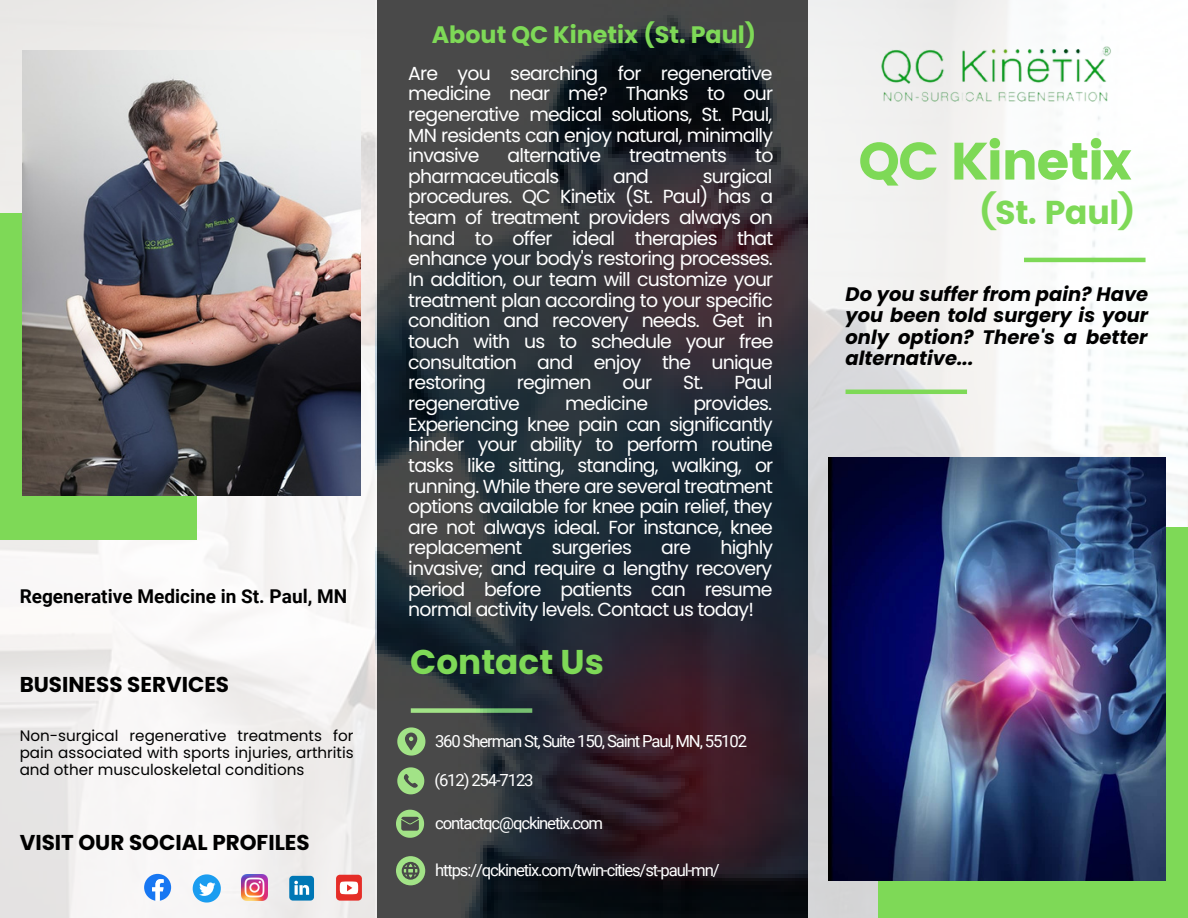
<style>
.page{position:relative;width:1188px;height:918px;background:#fff}
.page>*{position:absolute;margin:0;border:0;box-sizing:border-box;transform-origin:0 0}
.t1{font:52.5px "Poppins";letter-spacing:-.035em;color:#7ed957}
.t2{font:700 34.35px "Poppins";color:#7ed957}
.t3{font:33px "Poppins";letter-spacing:-.025em;color:#7ed957}
.t4{font:700 23.85px "Poppins";color:#7ed957}
.t5{font:700 21.45px "Poppins";color:#000}
.t6{font:italic 700 19.5px/21.3px "Poppins";color:#000;text-align:justify}
.t7{font:700 19.05px "Roboto";color:#000}
.t8{font:18.9px/20.7px "Poppins";letter-spacing:-.045em;color:#fff;text-align:justify}
.t9{font:16.65px "Roboto";letter-spacing:-.07em;color:#fff}
.t10{font:15.15px/16.8px "Poppins";color:#000;text-align:justify}
</style>
<div class="page">
<img style="left:0;top:0;width:1188px;height:918px">
<div style="left:879px;top:527px;width:309px;height:391px;background:#7ed957"></div>
<img style="left:828px;top:458px;width:338px;height:423px">
<div style="left:0;top:213px;width:197px;height:326px;background:#7ed957"></div>
<hr style="left:1024px;top:258px;width:122px;height:4px;background:#7ed957">
<img style="left:23px;top:50px;width:337px;height:446px">
<svg style="left:144px;top:874px;width:27px;height:27px"></svg>
<img style="left:242px;top:875px;width:26px;height:26px">
<svg style="left:289px;top:876px;width:25px;height:25px"></svg>
<svg style="left:193px;top:874px;width:28px;height:29px"></svg>
<div style="left:336px;top:875px;width:26px;height:26px;background:#e52d27;border-radius:4px"></div>
<svg style="left:340px;top:881px;width:18px;height:13px"></svg>
<hr style="left:846px;top:390px;width:121px;height:4px;background:#7ed957">
<img style="left:875px;top:32px;width:244px;height:77px">
<img style="left:376px;top:1px;width:432px;height:917px">
<p class="t7" style="left:20px;top:585px;width:329px">Regenerative Medicine in St. Paul, MN</p>
<p class="t5" style="left:20px;top:670px;width:211px">BUSINESS SERVICES</p>
<p class="t10" style="left:20px;top:727px;width:336px">Non-surgical regenerative treatments for pain associated with sports injuries, arthritis and other musculoskeletal conditions</p>
<p class="t5" style="left:20px;top:828px;width:292px">VISIT OUR SOCIAL PROFILES</p>
<p class="t4" style="left:432px;top:18px;width:326px">About QC Kinetix (St. Paul)</p>
<p class="t8" style="left:408px;top:63px;width:366px">Are you searching for regenerative medicine near me? Thanks to our regenerative medical solutions, St. Paul, MN residents can enjoy natural, minimally invasive</p>
<p class="t8" style="left:508px;top:145px;width:95px">alternative</p>
<p class="t8" style="left:629px;top:145px;width:99px">treatments</p>
<p class="t8" style="left:755px;top:145px;width:20px">to</p>
<p class="t8" style="left:408px;top:166px;width:152px">pharmaceuticals</p>
<p class="t8" style="left:613px;top:166px;width:37px">and</p>
<p class="t8" style="left:408px;top:166px;width:367px;text-indent:295px">surgical procedures. QC Kinetix (St. Paul) has a team of treatment providers always on hand to offer ideal therapies that enhance your body's restoring processes.<br>In addition, our team will customize your treatment plan according to your specific condition and recovery needs. Get in touch with us to schedule your free consultation and enjoy the unique restoring</p>
<p class="t8" style="left:517px;top:372px;width:76px">regimen</p>
<p class="t8" style="left:622px;top:372px;width:31px">our</p>
<p class="t8" style="left:683px;top:372px;width:91px">St. Paul</p>
<p class="t8" style="left:408px;top:393px;width:113px">regenerative</p>
<p class="t8" style="left:565px;top:393px;width:84px">medicine</p>
<p class="t8" style="left:408px;top:393px;width:367px;text-indent:285px">provides.<br>Experiencing knee pain can significantly hinder your ability to perform routine tasks like sitting, standing, walking, or running. While there are several treatment options available for knee pain relief, they are not always ideal. For instance, knee replacement</p>
<p class="t8" style="left:408px;top:538px;width:366px;text-indent:312px">highly invasive; and require a lengthy recovery period before patients can resume normal activity levels. Contact us today!</p>
<p class="t8" style="left:552px;top:538px;width:82px">surgeries</p>
<p class="t8" style="left:661px;top:538px;width:31px">are</p>
<h2 class="t2" style="left:410px;top:638px;width:195px">Contact Us</h2>
<p class="t9" style="left:435px;top:732px;width:314px">360 Sherman St, Suite 150, Saint Paul, MN, 55102</p>
<p class="t9" style="left:434px;top:771px;width:101px">(612) 254-7123</p>
<p class="t9" style="left:435px;top:814px;width:170px">contactqc@qckinetix.com</p>
<p class="t9" style="left:435px;top:861px;width:286px">https://qckinetix.com/twin-cities/st-paul-mn/</p>
<h1 class="t1" style="left:858px;top:131px;width:275px">QC Kinetix</h1>
<h3 class="t3" style="left:980px;top:193px;width:157px">(St. Paul)</h3>
<p class="t6" style="left:846px;top:284px;width:304px">Do you suffer from pain? Have you been told surgery is your only option? There's a better alternative...</p>
</div>
